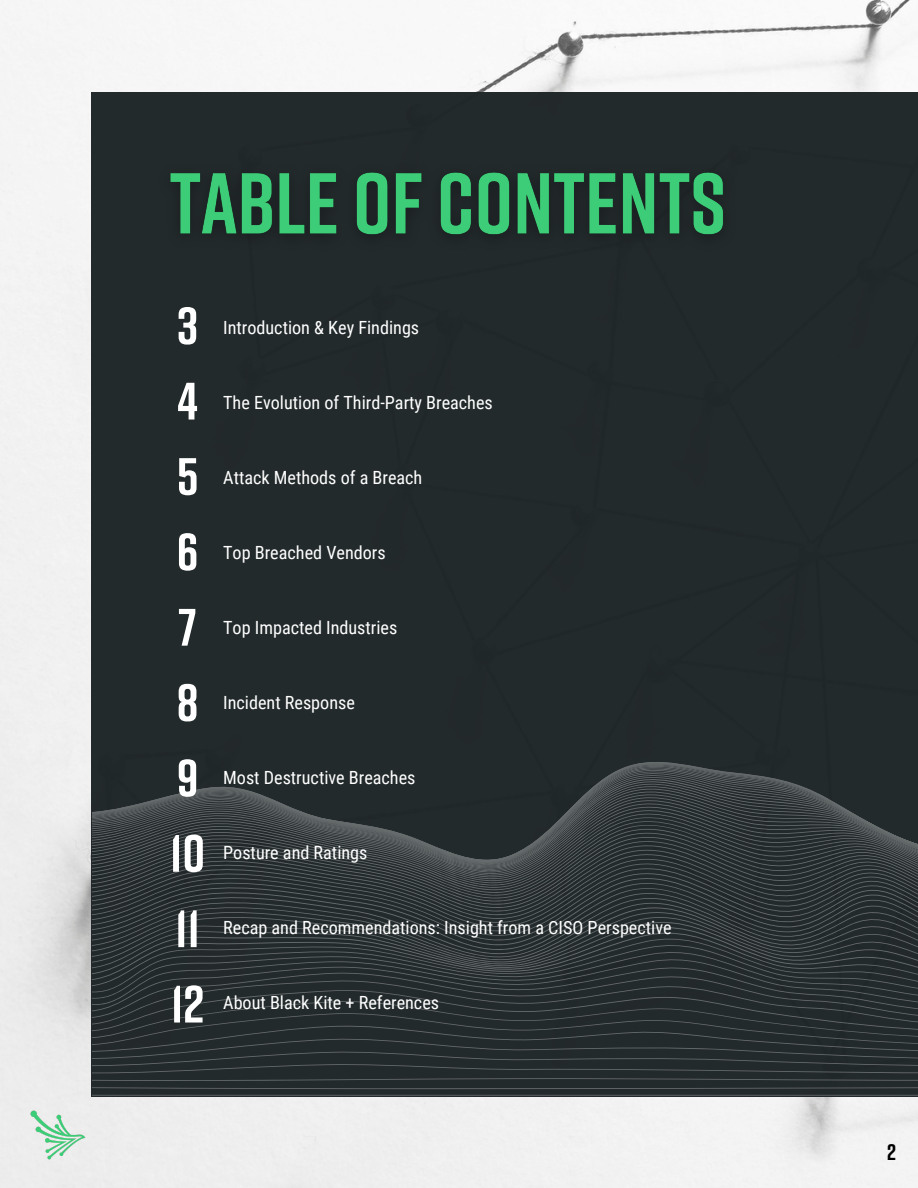
<style>
.page{position:relative;width:918px;height:1188px;background:#fff}
.page>*{position:absolute;margin:0;border:0;box-sizing:border-box;transform-origin:0 0}
.t1{font:700 52.5px "Rift";color:#fff}
.t2{font:700 22.5px "Rift";color:#000}
.t3{font:18.15px "Roboto Condensed";color:#fff}
</style>
<div class="page">
<img style="left:0;top:0;width:918px;height:1188px">
<div style="left:92px;top:92px;width:826px;height:1004px;background:#202729"></div>
<img style="left:24px;top:1106px;width:68px;height:58px">
<svg style="left:603px;top:776px;width:174px;height:3px"></svg>
<svg style="left:601px;top:779px;width:184px;height:2px"></svg>
<svg style="left:597px;top:781px;width:198px;height:3px"></svg>
<svg style="left:221px;top:784px;width:582px;height:3px"></svg>
<svg style="left:201px;top:787px;width:607px;height:2px"></svg>
<svg style="left:186px;top:789px;width:629px;height:3px"></svg>
<svg style="left:173px;top:792px;width:648px;height:3px"></svg>
<svg style="left:158px;top:795px;width:671px;height:4px"></svg>
<svg style="left:146px;top:799px;width:688px;height:3px"></svg>
<svg style="left:134px;top:802px;width:705px;height:3px"></svg>
<svg style="left:116px;top:805px;width:730px;height:4px"></svg>
<svg style="left:92px;top:809px;width:761px;height:4px"></svg>
<svg style="left:92px;top:813px;width:766px;height:3px"></svg>
<svg style="left:92px;top:816px;width:773px;height:4px"></svg>
<svg style="left:92px;top:820px;width:780px;height:4px;fill:#292f31"></svg>
<svg style="left:92px;top:824px;width:788px;height:4px;fill:#2b3133"></svg>
<svg style="left:92px;top:828px;width:796px;height:4px;fill:#2a3133"></svg>
<svg style="left:92px;top:832px;width:807px;height:5px"></svg>
<svg style="left:92px;top:837px;width:817px;height:4px"></svg>
<svg style="left:92px;top:841px;width:826px;height:5px"></svg>
<svg style="left:92px;top:846px;width:826px;height:4px"></svg>
<svg style="left:92px;top:850px;width:826px;height:5px"></svg>
<svg style="left:92px;top:855px;width:826px;height:5px"></svg>
<svg style="left:92px;top:860px;width:826px;height:4px"></svg>
<svg style="left:92px;top:864px;width:826px;height:5px"></svg>
<svg style="left:92px;top:869px;width:826px;height:5px;fill:#2a3133"></svg>
<svg style="left:92px;top:874px;width:826px;height:5px"></svg>
<svg style="left:92px;top:879px;width:826px;height:5px"></svg>
<svg style="left:92px;top:884px;width:826px;height:6px"></svg>
<svg style="left:92px;top:890px;width:826px;height:5px"></svg>
<svg style="left:92px;top:895px;width:826px;height:5px"></svg>
<svg style="left:92px;top:900px;width:826px;height:5px"></svg>
<svg style="left:92px;top:905px;width:826px;height:5px"></svg>
<svg style="left:92px;top:910px;width:826px;height:5px"></svg>
<svg style="left:92px;top:915px;width:826px;height:6px"></svg>
<svg style="left:92px;top:921px;width:826px;height:6px"></svg>
<svg style="left:92px;top:927px;width:826px;height:7px"></svg>
<svg style="left:92px;top:934px;width:826px;height:147px"></svg>
<svg style="left:92px;top:1087px;width:826px;height:2px"></svg>
<svg style="left:92px;top:1095px;width:826px;height:1px"></svg>
<img style="left:170px;top:172px;width:553px;height:63px">
<p class="t1" style="left:177px;top:293px;width:23px">3</p>
<p class="t1" style="left:178px;top:368px;width:21px">4</p>
<p class="t1" style="left:177px;top:443px;width:23px">5</p>
<p class="t1" style="left:177px;top:519px;width:24px">6</p>
<p class="t1" style="left:179px;top:594px;width:20px">7</p>
<p class="t1" style="left:177px;top:670px;width:23px">8</p>
<p class="t1" style="left:177px;top:745px;width:24px">9</p>
<p class="t1" style="left:170px;top:820px;width:37px">10</p>
<p class="t1" style="left:175px;top:896px;width:26px">11</p>
<p class="t1" style="left:171px;top:971px;width:35px">12</p>
<p class="t3" style="left:223px;top:318px;width:198px">Introduction &amp; Key Findings</p>
<p class="t3" style="left:223px;top:393px;width:271px">The Evolution of Third-Party Breaches</p>
<p class="t3" style="left:223px;top:468px;width:201px">Attack Methods of a Breach</p>
<p class="t3" style="left:223px;top:543px;width:164px">Top Breached Vendors</p>
<p class="t3" style="left:223px;top:618px;width:176px">Top Impacted Industries</p>
<p class="t3" style="left:223px;top:693px;width:133px">Incident Response</p>
<p class="t3" style="left:223px;top:767px;width:194px">Most Destructive Breaches</p>
<p class="t3" style="left:223px;top:842px;width:146px">Posture and Ratings</p>
<p class="t3" style="left:223px;top:917px;width:450px">Recap and Recommendations: Insight from a CISO Perspective</p>
<p class="t3" style="left:223px;top:992px;width:217px">About Black Kite + References</p>
<p class="t2" style="left:887px;top:1138px;width:10px">2</p>
</div>
